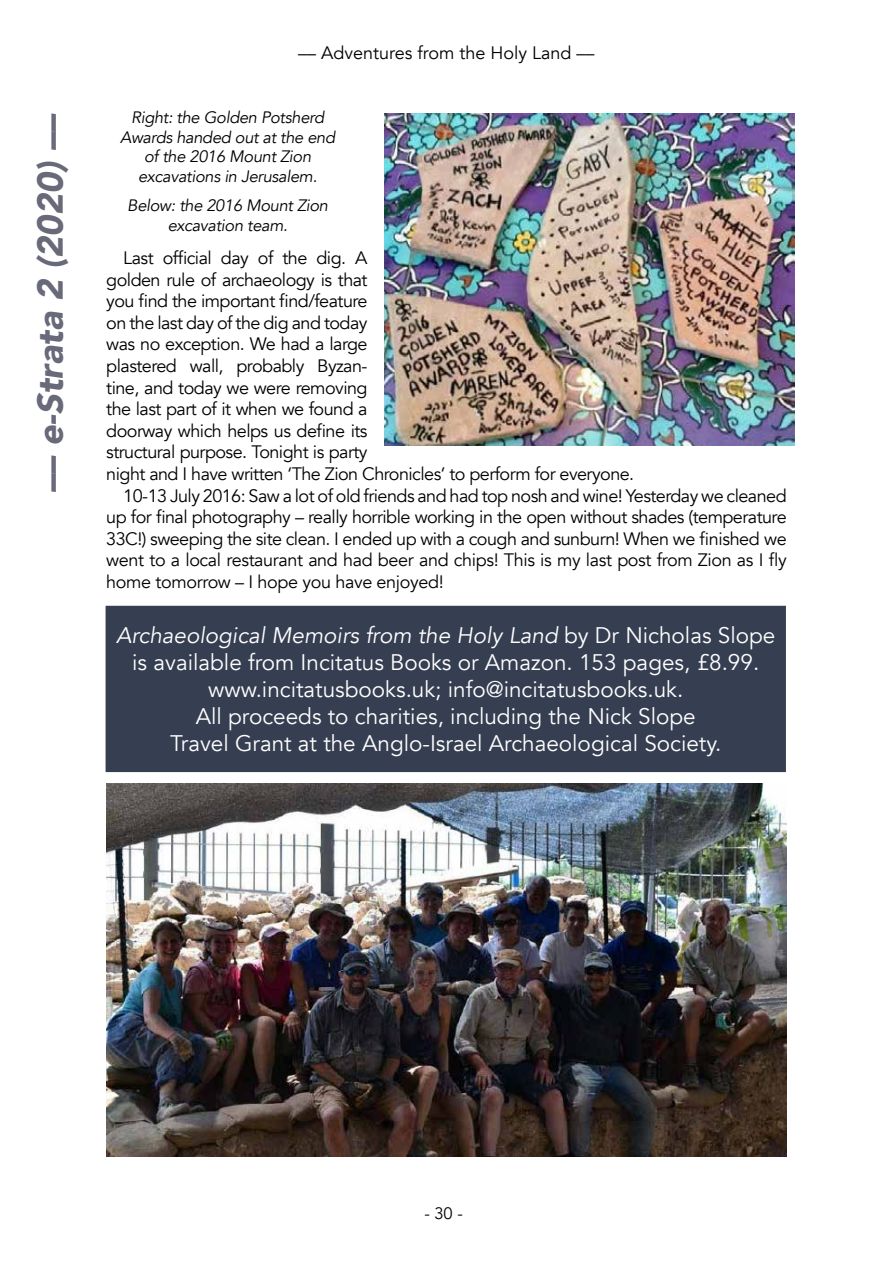
<style>
.page{position:relative;width:893px;height:1263px;background:#fff}
.page>*{position:absolute;margin:0;border:0;box-sizing:border-box;transform-origin:0 0}
.t1{font:italic 900 36px "Avenir";color:#686979}
.t2{font:22.5px/27px "Avenir";color:#fff;text-align:center}
.t3{font:18px "Avenir";letter-spacing:-.03em;color:#000}
.t4{font:18px "Avenir";color:#000}
.t5{font:italic 16.5px/19.8px "Avenir";letter-spacing:-.02em;color:#000;text-align:center}
.t6{font:16.5px "Avenir";color:#000}
.s1{font-style:italic}
</style>
<div class="page">
<img style="left:106px;top:783px;width:681px;height:374px">
<img style="left:385px;top:113px;width:410px;height:333px">
<div style="left:106px;top:606px;width:679px;height:165px;background:#363e51"></div>
<div style="left:106px;top:606px;width:680px;height:166px;border:2px solid #363e51"></div>
<h1 class="t1" style="left:21px;top:493px;width:381px;rotate:-90deg">–– e-Strata 2 (2020) ––</h1>
<p class="t4" style="left:298px;top:42px;width:298px">–– Adventures from the Holy Land ––</p>
<p class="t5" style="left:120px;top:108px;width:216px">Right: the Golden Potsherd<br>Awards handed out at the end of the 2016 Mount Zion excavations in Jerusalem.</p>
<p class="t5" style="left:127px;top:196px;width:202px">Below: the 2016 Mount Zion excavation team.</p>
<p class="t3" style="left:123px;top:247px;width:246px">Last official day of the dig. A</p>
<p class="t3" style="left:106px;top:269px;width:263px">golden rule of archaeology is that</p>
<p class="t3" style="left:106px;top:290px;width:263px">you find the important find/feature</p>
<p class="t3" style="left:106px;top:312px;width:263px">on the last day of the dig and today</p>
<p class="t3" style="left:106px;top:333px;width:263px">was no exception. We had a large</p>
<p class="t3" style="left:106px;top:355px;width:263px">plastered wall, probably Byzan-</p>
<p class="t3" style="left:106px;top:377px;width:263px">tine, and today we were removing</p>
<p class="t3" style="left:106px;top:398px;width:263px">the last part of it when we found a</p>
<p class="t3" style="left:106px;top:420px;width:263px">doorway which helps us define its</p>
<p class="t3" style="left:106px;top:441px;width:263px">structural purpose. Tonight is party</p>
<p class="t3" style="left:106px;top:463px;width:529px">night and I have written ‘The Zion Chronicles’ to perform for everyone.</p>
<p class="t3" style="left:123px;top:485px;width:665px">10-13 July 2016: Saw a lot of old friends and had top nosh and wine! Yesterday we cleaned</p>
<p class="t3" style="left:106px;top:506px;width:682px">up for final photography – really horrible working in the open without shades (temperature</p>
<p class="t3" style="left:106px;top:528px;width:682px">33C!) sweeping the site clean. I ended up with a cough and sunburn! When we finished we</p>
<p class="t3" style="left:106px;top:549px;width:682px">went to a local restaurant and had beer and chips! This is my last post from Zion as I fly</p>
<p class="t3" style="left:106px;top:571px;width:339px">home tomorrow – I hope you have enjoyed!</p>
<p class="t2" style="left:116px;top:622px;width:661px"><span class="s1">Archaeological Memoirs from the Holy Land</span> by Dr Nicholas Slope is available from Incitatus Books or Amazon. 153 pages, £8.99. www.incitatusbooks.uk; info@incitatusbooks.uk.<br>All proceeds to charities, including the Nick Slope<br>Travel Grant at the Anglo-Israel Archaeological Society.</p>
<p class="t6" style="left:424px;top:1203px;width:40px">- 30 -</p>
</div>
